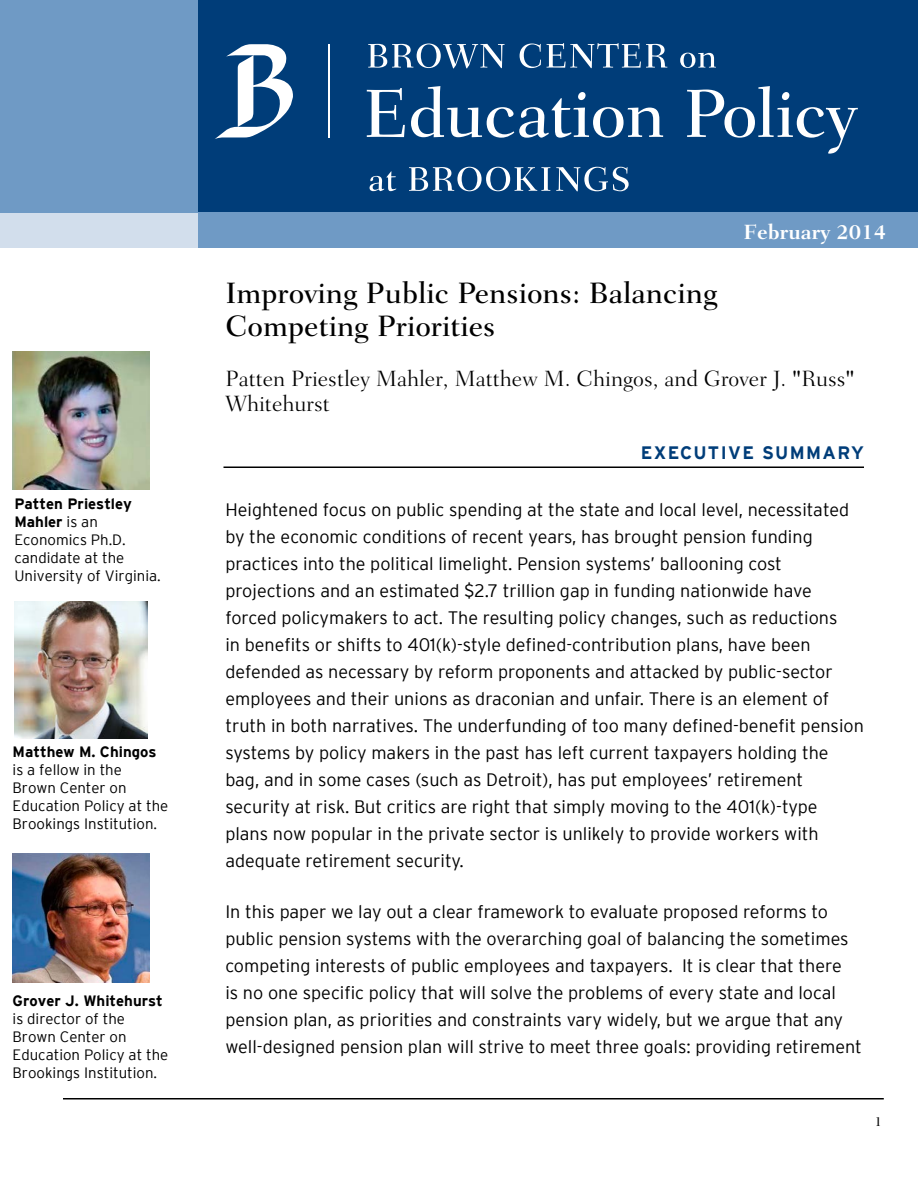
<style>
.page{position:relative;width:918px;height:1188px;background:#fff}
.page>*{position:absolute;margin:0;border:0;box-sizing:border-box;transform-origin:0 0}
.t1{font:500 30px/33px "Fairfield LT Std";color:#000}
.t2{font:300 22.5px/25.5px "Fairfield LT Std";color:#000}
.t3{font:700 21px "Fairfield LT Std";color:#fff}
.t4{font:300 18px/27px "Interstate";color:#000}
.t5{font:700 18px "Interstate";letter-spacing:.075em;color:#003d79}
.t6{font:300 15px/18px "Interstate";color:#000}
.t7{font:700 15px "Interstate";color:#000}
.t8{font:500 13.5px "Fairfield LT Std";color:#000}
.s1{font-weight:700}
.s2{font-family:"Times New Roman";font-weight:400}
</style>
<div class="page">
<div style="left:0;top:0;width:918px;height:212px;background:#003d79"></div>
<div style="left:198px;top:213px;width:720px;height:35px;background:#6f9ac5"></div>
<div style="left:0;top:213px;width:198px;height:35px;background:#d2deec"></div>
<hr style="left:63px;top:1098px;width:821px;height:2px;background:#000">
<div style="left:0;top:0;width:198px;height:212px;background:#6f9ac5"></div>
<svg style="left:368px;top:44px;width:137px;height:25px"></svg>
<svg style="left:520px;top:44px;width:21px;height:24px"></svg>
<svg style="left:547px;top:43px;width:120px;height:25px"></svg>
<svg style="left:680px;top:53px;width:36px;height:15px"></svg>
<svg style="left:367px;top:88px;width:38px;height:49px"></svg>
<svg style="left:411px;top:86px;width:252px;height:52px"></svg>
<svg style="left:687px;top:86px;width:171px;height:68px"></svg>
<svg style="left:370px;top:171px;width:26px;height:20px"></svg>
<svg style="left:409px;top:167px;width:141px;height:24px"></svg>
<svg style="left:556px;top:167px;width:73px;height:24px"></svg>
<hr style="left:328px;top:44px;width:2px;height:93px;background:#fff">
<svg style="left:215px;top:44px;width:78px;height:95px"></svg>
<hr style="left:224px;top:466px;width:640px;height:2px;background:#000">
<img style="left:14px;top:601px;width:134px;height:137px">
<img style="left:13px;top:854px;width:136px;height:128px">
<img style="left:13px;top:351px;width:136px;height:138px">
<p class="t6" style="left:14px;top:494px;width:148px"><span class="s1">Patten Priestley<br>Mahler</span> is an<br>Economics Ph.D. candidate at the<br>University of Virginia.</p>
<p class="t7" style="left:13px;top:744px;width:146px">Matthew M. Chingos</p>
<p class="t6" style="left:13px;top:761px;width:157px">is a fellow in the<br>Brown Center on<br>Education Policy at the<br>Brookings Institution.</p>
<p class="t7" style="left:13px;top:992px;width:152px">Grover J. Whitehurst</p>
<p class="t6" style="left:13px;top:1009px;width:157px">is director of the<br>Brown Center on<br>Education Policy at the<br>Brookings Institution.</p>
<p class="t3" style="left:743px;top:219px;width:144px">February 2014</p>
<h1 class="t1" style="left:225px;top:277px;width:494px">Improving Public Pensions: Balancing<br>Competing Priorities</h1>
<p class="t2" style="left:225px;top:366px;width:631px">Patten Priestley Mahler, Matthew M. Chingos, and Grover J. <span class="s2">"</span>Russ<span class="s2">"<br></span>Whitehurst</p>
<p class="t5" style="left:641px;top:443px;width:225px">EXECUTIVE SUMMARY</p>
<p class="t4" style="left:225px;top:496px;width:640px">Heightened focus on public spending at the state and local level, necessitated by the economic conditions of recent years, has brought pension funding practices into the political limelight. Pension systems’ ballooning cost projections and an estimated $2.7 trillion gap in funding nationwide have forced policymakers to act. The resulting policy changes, such as reductions<br>in benefits or shifts to 401(k)-style defined-contribution plans, have been defended as necessary by reform proponents and attacked by public-sector employees and their unions as draconian and unfair. There is an element of truth in both narratives. The underfunding of too many defined-benefit pension systems by policy makers in the past has left current taxpayers holding the bag, and in some cases (such as Detroit), has put employees’ retirement security at risk. But critics are right that simply moving to the 401(k)-type plans now popular in the private sector is unlikely to provide workers with adequate retirement security.</p>
<p class="t4" style="left:225px;top:898px;width:638px">In this paper we lay out a clear framework to evaluate proposed reforms to public pension systems with the overarching goal of balancing the sometimes competing interests of public employees and taxpayers. It is clear that there<br>is no one specific policy that will solve the problems of every state and local pension plan, as priorities and constraints vary widely, but we argue that any well-designed pension plan will strive to meet three goals: providing retirement</p>
<p class="t8" style="left:874px;top:1114px;width:9px">1</p>
</div>
